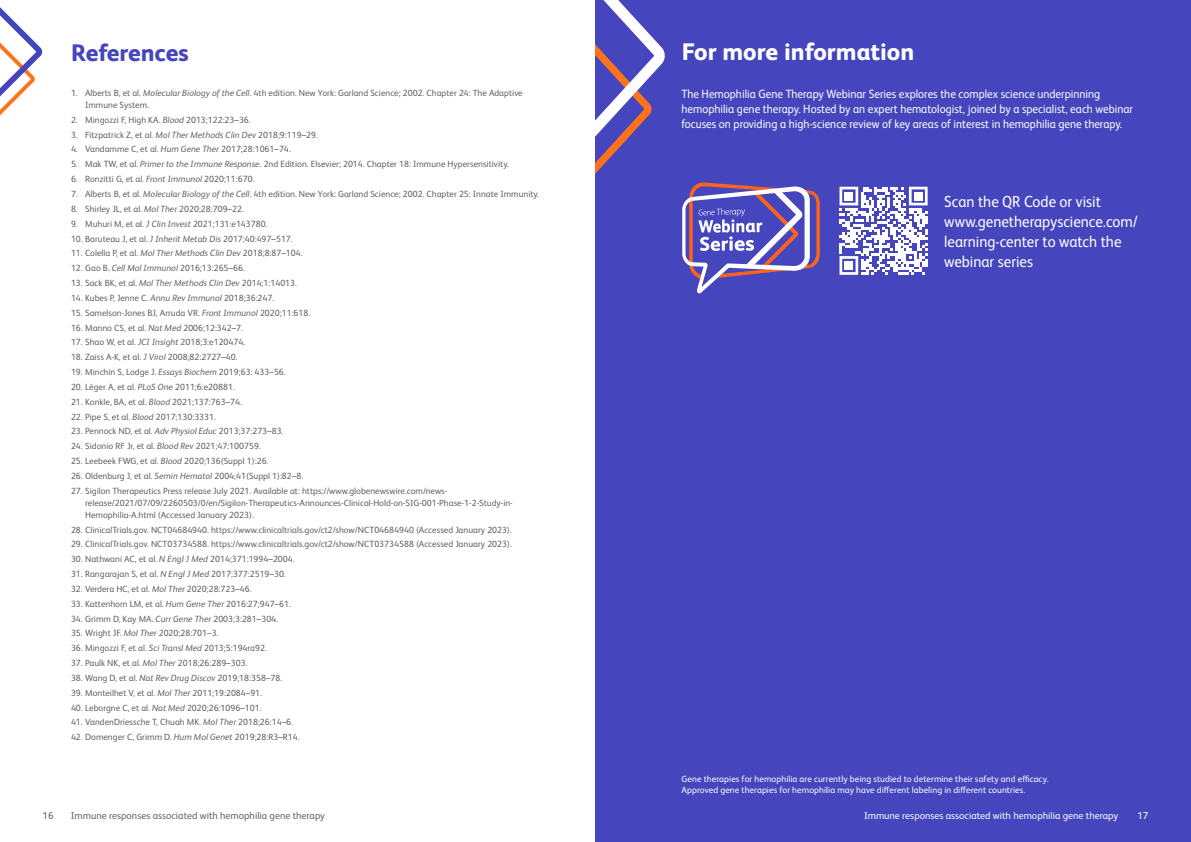
<style>
.page{position:relative;width:1191px;height:842px;background:#fff}
.page>*{position:absolute;margin:0;border:0;box-sizing:border-box;transform-origin:0 0}
.t1{font:800 24px "FS Albert Pro";color:#fff}
.t2{font:800 24px "FS Albert Pro";color:#4546bd}
.t3{font:16px/20px "FS Albert Pro";color:#fff;scale:.94 1}
.t4{font:12px/15px "FS Albert Pro";color:#fff;scale:.94 1}
.t5{font:10px "FS Albert Pro";color:#606365}
.t6{font:10px "FS Albert Pro";color:#fff}
.t7{font:9px/12px "FS Albert Pro";color:#606365}
.t8{font:9px/10.8px "FS Albert Pro";letter-spacing:.01em;color:#fff}
.s1{font-style:italic}
</style>
<div class="page">
<div style="left:595px;top:0;width:596px;height:842px;background:#4546bd"></div>
<svg style="left:595px;top:0;width:70px;height:174px"></svg>
<svg style="left:839px;top:187px;width:88px;height:88px"></svg>
<div style="left:845px;top:192px;width:8px;height:8px;background:#fff"></div>
<div style="left:914px;top:192px;width:8px;height:8px;background:#fff"></div>
<div style="left:845px;top:261px;width:8px;height:8px;background:#fff"></div>
<svg style="left:682px;top:183px;width:138px;height:110px"></svg>
<svg style="left:1px;top:8px;width:42px;height:107px"></svg>
<h1 class="t2" style="left:71px;top:34px;width:119px">References</h1>
<h1 class="t1" style="left:682px;top:33px;width:234px">For more information</h1>
<p class="t4" style="left:681px;top:86px;width:482px">The Hemophilia Gene Therapy Webinar Series explores the complex science underpinning hemophilia gene therapy. Hosted by an expert hematologist, joined by a specialist, each webinar focuses on providing a high-science review of key areas of interest in hemophilia gene therapy.</p>
<p class="t7" style="left:85px;top:86px;width:439px;text-indent:-14px">1. Alberts B, et al. <span class="s1">Molecular Biology of the Cell</span>. 4th edition. New York: Garland Science; 2002. Chapter 24: The Adaptive<br>Immune System.</p>
<p class="t7" style="left:71px;top:113px;width:181px">2. Mingozzi F, High KA. <span class="s1">Blood</span> 2013;122:23–36.</p>
<p class="t7" style="left:71px;top:128px;width:248px">3. Fitzpatrick Z, et al. <span class="s1">Mol Ther Methods Clin Dev</span> 2018;9:119–29.</p>
<p class="t7" style="left:71px;top:143px;width:221px">4. Vandamme C, et al. <span class="s1">Hum Gene Ther</span> 2017;28:1061–74.</p>
<p class="t7" style="left:71px;top:158px;width:439px">5. Mak TW, et al. <span class="s1">Primer to the Immune Response</span>. 2nd Edition. Elsevier; 2014. Chapter 18: Immune Hypersensitivity.</p>
<p class="t7" style="left:71px;top:172px;width:185px">6. Ronzitti G, et al. <span class="s1">Front Immunol</span> 2020;11:670.</p>
<p class="t7" style="left:71px;top:187px;width:469px">7. Alberts B, et al. <span class="s1">Molecular Biology of the Cell</span>. 4th edition. New York: Garland Science; 2002. Chapter 25: Innate Immunity.</p>
<p class="t7" style="left:71px;top:202px;width:174px">8. Shirley JL, et al. <span class="s1">Mol Ther</span> 2020;28:709–22.</p>
<p class="t7" style="left:71px;top:217px;width:198px">9. Muhuri M, et al. <span class="s1">J Clin Invest</span> 2021;131:e143780.</p>
<p class="t7" style="left:71px;top:232px;width:223px">10. Baruteau J, et al. <span class="s1">J Inherit Metab Dis</span> 2017;40:497–517.</p>
<p class="t7" style="left:71px;top:247px;width:233px">11. Colella P, et al. <span class="s1">Mol Ther Methods Clin Dev</span> 2018;8:87–104.</p>
<p class="t7" style="left:71px;top:261px;width:175px">12. Gao B. <span class="s1">Cell Mol Immunol</span> 2016;13:265–66.</p>
<p class="t7" style="left:71px;top:276px;width:227px">13. Sack BK, et al. <span class="s1">Mol Ther Methods Clin Dev</span> 2014;1:14013.</p>
<p class="t7" style="left:71px;top:291px;width:205px">14. Kubes P, Jenne C. <span class="s1">Annu Rev Immunol</span> 2018;36:247.</p>
<p class="t7" style="left:71px;top:306px;width:241px">15. Samelson-Jones BJ, Arruda VR. <span class="s1">Front Immunol</span> 2020;11:618.</p>
<p class="t7" style="left:71px;top:321px;width:174px">16. Manno CS, et al. <span class="s1">Nat Med</span> 2006;12:342–7.</p>
<p class="t7" style="left:71px;top:336px;width:176px">17. Shao W, et al. <span class="s1">JCI Insight</span> 2018;3:e120474.</p>
<p class="t7" style="left:71px;top:350px;width:168px">18. Zaiss A-K, et al. <span class="s1">J Virol</span> 2008;82:2727–40.</p>
<p class="t7" style="left:71px;top:365px;width:216px">19. Minchin S, Lodge J. <span class="s1">Essays Biochem</span> 2019;63: 433–56.</p>
<p class="t7" style="left:71px;top:380px;width:165px">20. Léger A, et al. <span class="s1">PLoS One</span> 2011;6:e20881.</p>
<p class="t7" style="left:71px;top:395px;width:172px">21. Konkle, BA, et al. <span class="s1">Blood</span> 2021;137:763–74.</p>
<p class="t7" style="left:71px;top:410px;width:146px">22. Pipe S, et al. <span class="s1">Blood</span> 2017;130:3331.</p>
<p class="t7" style="left:71px;top:425px;width:214px">23. Pennock ND, et al. <span class="s1">Adv Physiol Educ</span> 2013;37:273–83.</p>
<p class="t7" style="left:71px;top:439px;width:191px">24. Sidonio RF Jr, et al. <span class="s1">Blood Rev</span> 2021;47:100759.</p>
<p class="t7" style="left:71px;top:454px;width:199px">25. Leebeek FWG, et al. <span class="s1">Blood</span> 2020;136(Suppl 1):26.</p>
<p class="t7" style="left:71px;top:469px;width:234px">26. Oldenburg J, et al. <span class="s1">Semin Hematol</span> 2004;41(Suppl 1):82–8.</p>
<p class="t7" style="left:85px;top:484px;width:429px;text-indent:-14px">27. Sigilon Therapeutics Press release July 2021. Available at: https://www.globenewswire.com/news&shy;release/2021/07/09/2260503/0/en/Sigilon-Therapeutics-Announces-Clinical-Hold-on-SIG-001-Phase-1-2-Study-in-<br>Hemophilia-A.html (Accessed January 2023).</p>
<p class="t7" style="left:71px;top:523px;width:442px">28. ClinicalTrials.gov. NCT04684940. https://www.clinicaltrials.gov/ct2/show/NCT04684940 (Accessed January 2023).</p>
<p class="t7" style="left:71px;top:538px;width:442px">29. ClinicalTrials.gov. NCT03734588. https://www.clinicaltrials.gov/ct2/show/NCT03734588 (Accessed January 2023).</p>
<p class="t7" style="left:71px;top:552px;width:225px">30. Nathwani AC, et al. <span class="s1">N Engl J Med</span> 2014;371:1994–2004.</p>
<p class="t7" style="left:71px;top:567px;width:216px">31. Rangarajan S, et al. <span class="s1">N Engl J Med</span> 2017;377:2519–30.</p>
<p class="t7" style="left:71px;top:582px;width:182px">32. Verdera HC, et al. <span class="s1">Mol Ther</span> 2020;28:723–46.</p>
<p class="t7" style="left:71px;top:597px;width:221px">33. Kattenhorn LM, et al. <span class="s1">Hum Gene Ther</span> 2016:27;947–61.</p>
<p class="t7" style="left:71px;top:612px;width:208px">34. Grimm D, Kay MA. <span class="s1">Curr Gene Ther</span> 2003;3:281–304.</p>
<p class="t7" style="left:71px;top:627px;width:149px">35. Wright JF. <span class="s1">Mol Ther</span> 2020;28:701–3.</p>
<p class="t7" style="left:71px;top:641px;width:197px">36. Mingozzi F, et al. <span class="s1">Sci Transl Med</span> 2013;5:194ra92.</p>
<p class="t7" style="left:71px;top:656px;width:178px">37. Paulk NK, et al. <span class="s1">Mol Ther</span> 2018;26:289–303.</p>
<p class="t7" style="left:71px;top:671px;width:213px">38. Wang D, et al. <span class="s1">Nat Rev Drug Discov</span> 2019;18:358–78.</p>
<p class="t7" style="left:71px;top:686px;width:193px">39. Monteilhet V, et al. <span class="s1">Mol Ther</span> 2011;19:2084–91.</p>
<p class="t7" style="left:71px;top:701px;width:192px">40. Leborgne C, et al. <span class="s1">Nat Med</span> 2020;26:1096–101.</p>
<p class="t7" style="left:71px;top:716px;width:223px">41. VandenDriessche T, Chuah MK. <span class="s1">Mol Ther</span> 2018;26:14–6.</p>
<p class="t7" style="left:71px;top:730px;width:230px">42. Domenger C, Grimm D. <span class="s1">Hum Mol Genet</span> 2019;28:R3–R14.</p>
<h2 class="t3" style="left:944px;top:190px;width:207px">Scan the QR Code or visit www.genetherapyscience.com/ learning-center to watch the webinar series</h2>
<p class="t8" style="left:681px;top:773px;width:369px">Gene therapies for hemophilia are currently being studied to determine their safety and efficacy.<br>Approved gene therapies for hemophilia may have different labeling in different countries.</p>
<p class="t5" style="left:43px;top:808px;width:12px">16</p>
<p class="t5" style="left:71px;top:808px;width:256px">Immune responses associated with hemophilia gene therapy</p>
<p class="t6" style="left:864px;top:808px;width:256px">Immune responses associated with hemophilia gene therapy</p>
<p class="t6" style="left:1137px;top:808px;width:12px">17</p>
</div>
